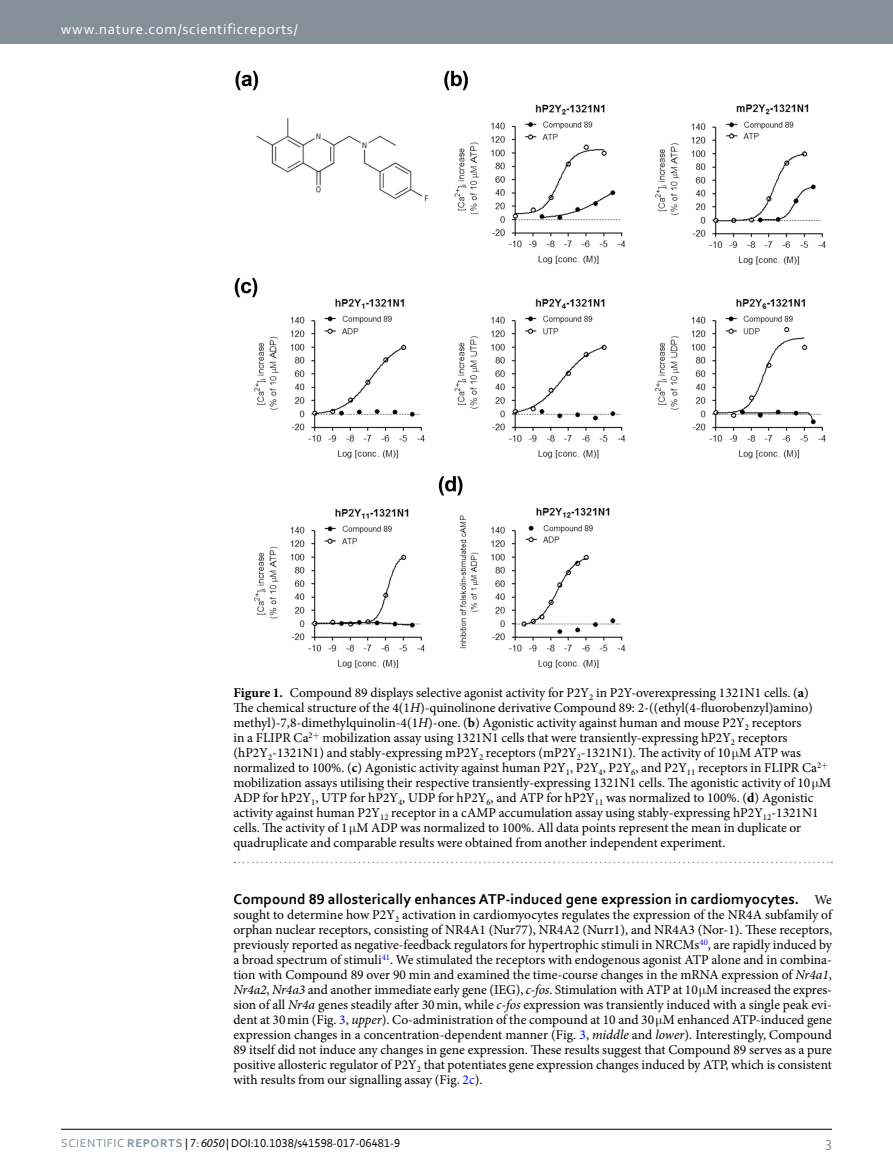
<style>
.page{position:relative;width:893px;height:1174px;background:#fff}
.page>*{position:absolute;margin:0;border:0;box-sizing:border-box;transform-origin:0 0}
.t1{font:700 15px "Corbel";letter-spacing:.005em;color:#000}
.t2{font:15px "Corbel 2";letter-spacing:.045em;color:#fff}
.t3{font:15px "Corbel 2";color:#839097}
.t4{font:13.5px/15px "Minion Pro";color:#000;text-align:justify}
.t5{font:12px "Corbel";color:#000}
.s1{font-weight:700}
.s2{font-style:italic}
.s3{font-family:"Minion Pro";font-weight:400;font-size:13.5px}
.s4{color:#00f}
.s5{font-family:"Corbel 2";color:#839097}
.s6{font-family:"Corbel Bold 2";color:#839097}
.s7{font-family:"Myriad Pro";font-style:italic}
</style>
<div class="page">
<div style="left:0;top:0;width:893px;height:43px;background:#839097"></div>
<hr style="left:61px;top:1129px;width:771px;height:1px;background:#000">
<img style="left:234px;top:70px;width:592px;height:599px">
<svg style="left:234px;top:861px;width:598px;height:2px"></svg>
<p class="t2" style="left:61px;top:19px;width:238px">www.nature.com/scientificreports/</p>
<p class="t4" style="left:233px;top:685px;width:599px;text-align:left"><span class="s1">Figure 1.</span> Compound 89 displays selective agonist activity for P2Y<sub>2</sub> in P2Y-overexpressing 1321N1 cells. (<span class="s1">a</span>)<br>The chemical structure of the 4(1<span class="s2">H</span>)-quinolinone derivative Compound 89: 2-((ethyl(4-fluorobenzyl)amino) methyl)-7,8-dimethylquinolin-4(1<span class="s2">H</span>)-one. (<span class="s1">b</span>) Agonistic activity against human and mouse P2Y<sub>2</sub> receptors<br>in a FLIPR Ca<sup>2</sup> mobilization assay using 1321N1 cells that were transiently-expressing hP2Y<sub>2</sub> receptors (hP2Y<sub>2</sub>-1321N1) and stably-expressing mP2Y<sub>2</sub> receptors (mP2Y<sub>2</sub>-1321N1). The activity of 10 M ATP was normalized to 100%. (<span class="s1">c</span>) Agonistic activity against human P2Y<sub>1</sub>, P2Y<sub>4</sub>, P2Y<sub>6</sub>, and P2Y<sub>11</sub> receptors in FLIPR Ca<sup>2 </sup>mobilization assays utilising their respective transiently-expressing 1321N1 cells. The agonistic activity of 10 M ADP for hP2Y<sub>1</sub>, UTP for hP2Y<sub>4</sub>, UDP for hP2Y<sub>6</sub>, and ATP for hP2Y<sub>11</sub> was normalized to 100%. (<span class="s1">d</span>) Agonistic activity against human P2Y<sub>12</sub> receptor in a cAMP accumulation assay using stably-expressing hP2Y<sub>12</sub>-1321N1 cells. The activity of 1 M ADP was normalized to 100%. All data points represent the mean in duplicate or quadruplicate and comparable results were obtained from another independent experiment.</p>
<p class="t1" style="left:233px;top:889px;width:600px">Compound 89 allosterically enhances ATP-induced gene expression in cardiomyocytes. <span class="s3">We</span></p>
<p class="t4" style="left:233px;top:907px;width:600px">sought to determine how P2Y<sub>2</sub> activation in cardiomyocytes regulates the expression of the NR4A subfamily of orphan nuclear receptors, consisting of NR4A1 (Nur77), NR4A2 (Nurr1), and NR4A3 (Nor-1). These receptors, previously reported as negative-feedback regulators for hypertrophic stimuli in NRCMs<sup>40</sup>, are rapidly induced by a broad spectrum of stimuli<sup>41</sup>. We stimulated the receptors with endogenous agonist ATP alone and in combina&shy;tion with Compound 89 over 90 min and examined the time-course changes in the mRNA expression of <span class="s2">Nr4a1</span>, <span class="s2">Nr4a2</span>, <span class="s2">Nr4a3</span> and another immediate early gene (IEG), <span class="s2">c-fos</span>. Stimulation with ATP at 10 M increased the expres&shy;sion of all <span class="s2">Nr4a</span> genes steadily after 30min, while <span class="s2">c-fos</span> expression was transiently induced with a single peak evi&shy;dent at 30min (Fig. <span class="s4">3</span>, <span class="s2">upper</span>). Co-administration of the compound at 10 and 30 M enhanced ATP-induced gene expression changes in a concentration-dependent manner (Fig. <span class="s4">3</span>, <span class="s2">middle</span> and <span class="s2">lower</span>). Interestingly, Compound 89 itself did not induce any changes in gene expression. These results suggest that Compound 89 serves as a pure positive allosteric regulator of P2Y<sub>2</sub> that potentiates gene expression changes induced by ATP, which is consistent with results from our signalling assay (Fig. <span class="s4">2c</span>).</p>
<p class="t5" style="left:61px;top:1135px;width:341px"><span class="s5">SCienTiFiC</span> <span class="s6">REPORTS</span> | 7: <span class="s7">6050</span> | DOI:10.1038/s41598-017-06481-9</p>
<p class="t3" style="left:825px;top:1132px;width:8px">3</p>
</div>
